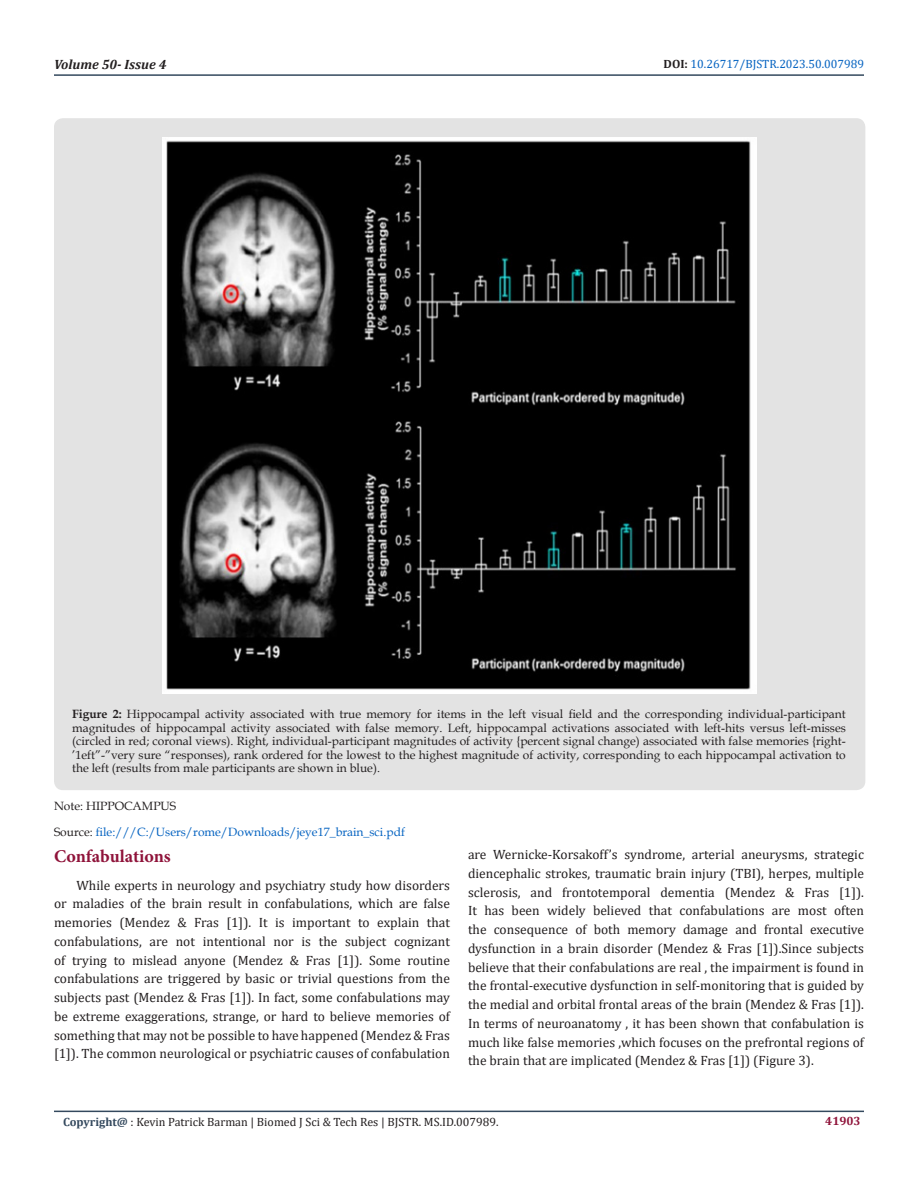
<style>
.page{position:relative;width:918px;height:1188px;background:#fff}
.page>*{position:absolute;margin:0;border:0;box-sizing:border-box;transform-origin:0 0}
.t1{font:700 18px "Minion Pro";color:#8f133a}
.t2{font:13.5px/18.8px "Cambria";color:#231f20;text-align:justify}
.t3{font:italic 700 13.5px "Cambria";color:#231f20}
.t4{font:12px/13.5px "Book Antiqua";color:#231f20;text-align:justify}
.t5{font:12px "Cambria";color:#231f20}
.t6{font:12px "Book Antiqua";color:#0563c1}
.t7{font:12px "Cambria";color:#0563c1}
.t8{font:700 12px "Cambria";color:#8f133a}
.s1{font-weight:700;color:#231f20}
.s2{font-weight:700}
.s3{color:#231f20}
.s4{font-weight:700;color:#34495e}
</style>
<div class="page">
<hr style="left:54px;top:1111px;width:810px;height:1px;background:#34495e">
<hr style="left:54px;top:74px;width:810px;height:2px;background:#34495e">
<div style="left:54px;top:118px;width:811px;height:672px;background:#e3e3e3;border-radius:9px"></div>
<img style="left:163px;top:137px;width:594px;height:557px">
<p class="t3" style="left:54px;top:55px;width:114px">Volume 50- Issue 4</p>
<p class="t7" style="left:664px;top:57px;width:202px"><span class="s1">DOI:</span> 10.26717/BJSTR.2023.50.007989</p>
<p class="t4" style="left:72px;top:707px;width:775px"><span class="s2">Figure 2:</span> Hippocampal activity associated with true memory for items in the left visual field and the corresponding individual-participant magnitudes of hippocampal activity associated with false memory. Left, hippocampal activations associated with left-hits versus left-misses (circled in red; coronal views). Right, individual-participant magnitudes of activity {percent signal change) associated with false memories {right-’1eft”-”very sure “responses), rank ordered for the lowest to the highest magnitude of activity, corresponding to each hippocampal activation to the left (results from male participants are shown in blue).</p>
<p class="t4" style="left:54px;top:799px;width:124px">Note: HIPPOCAMPUS</p>
<p class="t6" style="left:54px;top:824px;width:353px"><span class="s3">Source:</span> file:///C:/Users/rome/Downloads/jeye17_brain_sci.pdf</p>
<p class="t1" style="left:54px;top:843px;width:118px">Confabulations</p>
<p class="t2" style="left:54px;top:876px;width:398px;text-indent:22px">While experts in neurology and psychiatry study how disorders or maladies of the brain result in confabulations, which are false memories (Mendez &amp; Fras [1]). It is important to explain that confabulations, are not intentional nor is the subject cognizant of trying to mislead anyone (Mendez &amp; Fras [1]). Some routine confabulations are triggered by basic or trivial questions from the subjects past (Mendez &amp; Fras [1]). In fact, some confabulations may be extreme exaggerations, strange, or hard to believe memories of something that may not be possible to have happened (Mendez &amp; Fras [1]). The common neurological or psychiatric causes of confabulation</p>
<p class="t2" style="left:468px;top:845px;width:398px">are Wernicke-Korsakoff’s syndrome, arterial aneurysms, strategic diencephalic strokes, traumatic brain injury (TBI), herpes, multiple sclerosis, and frontotemporal dementia (Mendez &amp; Fras [1]).<br>It has been widely believed that confabulations are most often the consequence of both memory damage and frontal executive dysfunction in a brain disorder (Mendez &amp; Fras [1]).Since subjects believe that their confabulations are real , the impairment is found in the frontal-executive dysfunction in self-monitoring that is guided by the medial and orbital frontal areas of the brain (Mendez &amp; Fras [1]).<br>In terms of neuroanatomy , it has been shown that confabulation is much like false memories ,which focuses on the prefrontal regions of the brain that are implicated (Mendez &amp; Fras [1]) (Figure 3).</p>
<p class="t5" style="left:63px;top:1115px;width:437px"><span class="s4">Copyright@</span> : Kevin Patrick Barman | Biomed J Sci &amp; Tech Res | BJSTR. MS.ID.007989.</p>
<p class="t8" style="left:825px;top:1113px;width:37px">41903</p>
</div>
